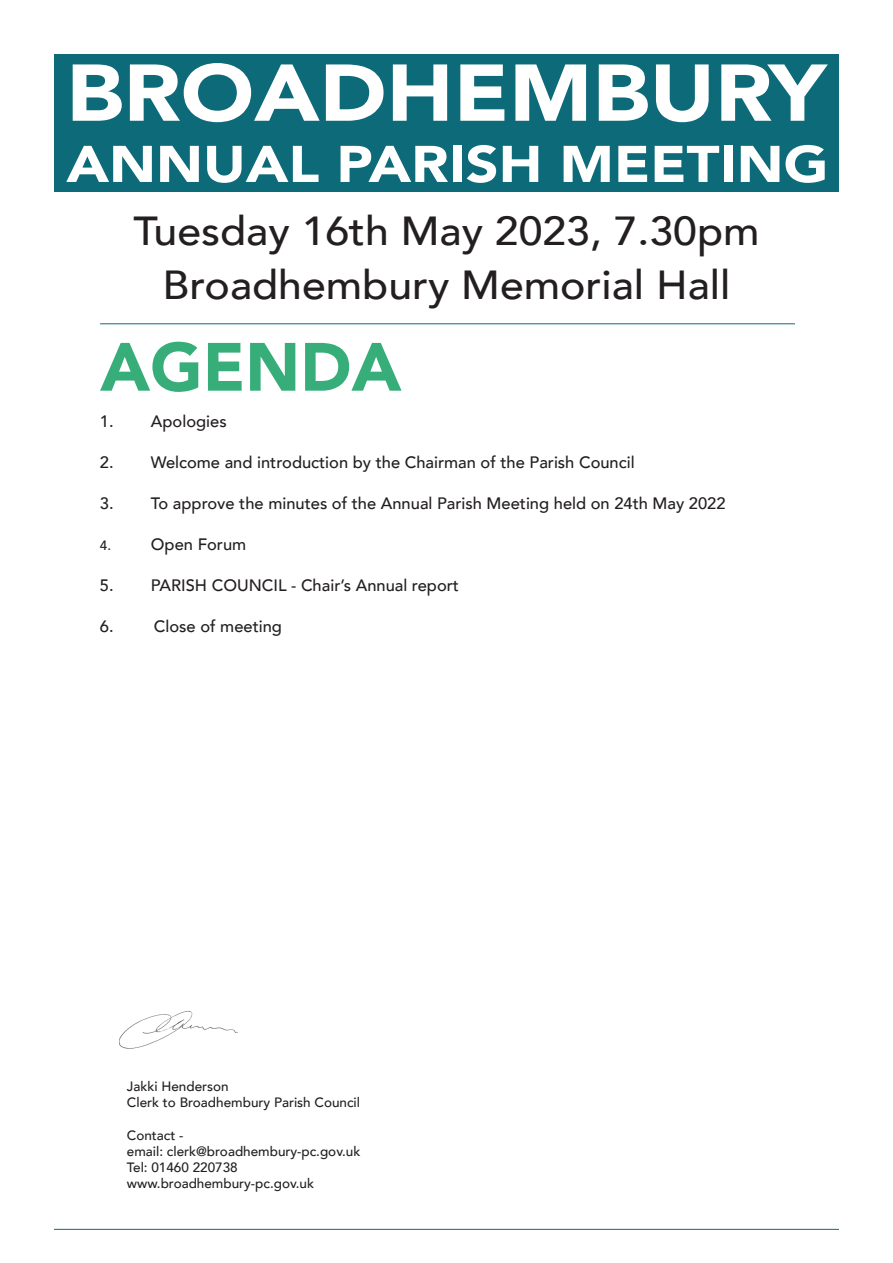
<style>
.page{position:relative;width:893px;height:1263px;background:#fff}
.page>*{position:absolute;margin:0;border:0;box-sizing:border-box;transform-origin:0 0}
.t1{font:900 79.5px "Avenir";color:#fff;scale:1.11 1}
.t2{font:900 67.5px "Avenir";color:#37ae79}
.t3{font:900 51px "Avenir";color:#fff;scale:1.13 1}
.t4{font:500 40.5px "Avenir";color:#231f20;scale:1.06 1}
.t5{font:500 16.5px "Avenir";color:#231f20}
.t6{font:500 13.5px/16.2px "Avenir";color:#231f20}
</style>
<div class="page">
<img style="left:119px;top:1010px;width:120px;height:39px">
<div style="left:54px;top:54px;width:785px;height:137px;background:#0d6a79"></div>
<hr style="left:100px;top:323px;width:695px;height:1px;background:#0d6a79">
<hr style="left:54px;top:1229px;width:785px;height:1px;background:#0d6a79">
<p class="t1" style="left:66px;top:25px;width:686px">BROADHEMBURY</p>
<p class="t3" style="left:66px;top:120px;width:676px">ANNUAL PARISH MEETING</p>
<p class="t4" style="left:133px;top:196px;width:592px">Tuesday 16th May 2023, 7.30pm</p>
<p class="t4" style="left:163px;top:250px;width:537px">Broadhembury Memorial Hall</p>
<p class="t2" style="left:100px;top:309px;width:303px">AGENDA</p>
<p class="t5" style="left:100px;top:407px;width:128px">1. Apologies</p>
<p class="t5" style="left:100px;top:448px;width:536px">2. Welcome and introduction by the Chairman of the Parish Council</p>
<p class="t5" style="left:100px;top:489px;width:627px">3. To approve the minutes of the Annual Parish Meeting held on 24th May 2022</p>
<p class="t6" style="left:100px;top:536px;width:13px">4.</p>
<p class="t5" style="left:151px;top:530px;width:97px">Open Forum</p>
<p class="t5" style="left:100px;top:571px;width:361px">5. PARISH COUNCIL - Chair’s Annual report</p>
<p class="t5" style="left:100px;top:612px;width:15px">6.</p>
<p class="t5" style="left:154px;top:612px;width:130px">Close of meeting</p>
<p class="t6" style="left:127px;top:1077px;width:235px">Jakki Henderson<br>Clerk to Broadhembury Parish Council</p>
<p class="t6" style="left:127px;top:1126px;width:235px">Contact -<br>email: clerk@broadhembury-pc.gov.uk<br>Tel: 01460 220738 www.broadhembury-pc.gov.uk</p>
</div>
